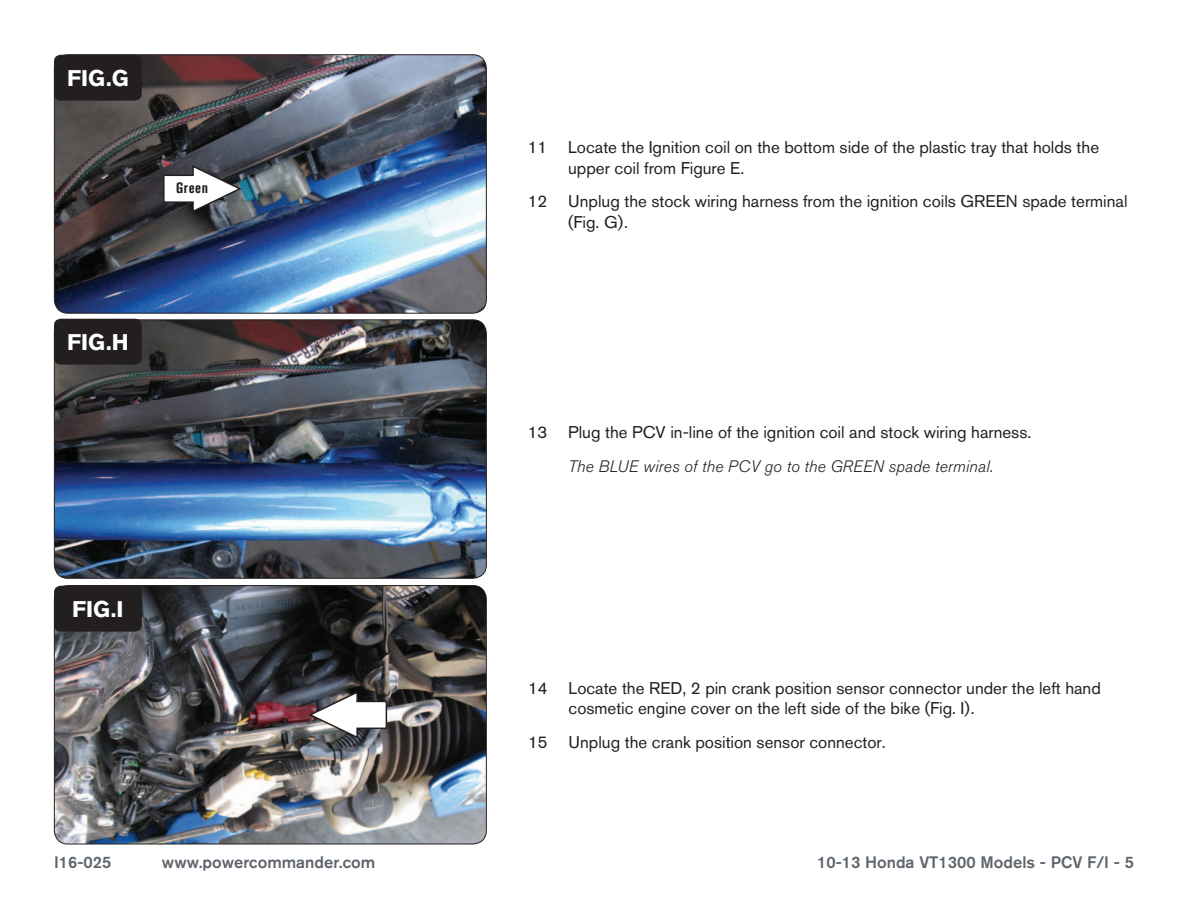
<style>
.page{position:relative;width:1188px;height:918px;background:#fff}
.page>*{position:absolute;margin:0;border:0;box-sizing:border-box;transform-origin:0 0}
.t1{font:700 22.5px "Akzidenz Grotesk BQ";color:#fff}
.Bodycopy{font:16.8px/20.2px "Akzidenz Grotesk BQ";color:#231f20}
.t2{font:500 16.5px "Akzidenz Grotesk BQ";color:#5e656c}
.Bodycopy-2{font:italic 300 16.5px "Akzidenz Grotesk BQ";letter-spacing:.01em;color:#231f20}
.Callouts{font:700 condensed 15px "Akzidenz Grotesk BQ";letter-spacing:.04em;color:#231f20}
</style>
<div class="page">
<img style="left:54px;top:55px;width:431px;height:257px">
<div style="left:54px;top:54px;width:433px;height:260px;border:1px solid #231f20;border-radius:14px"></div>
<img style="left:54px;top:320px;width:431px;height:258px">
<div style="left:54px;top:319px;width:433px;height:260px;border:1px solid #231f20;border-radius:14px"></div>
<div style="left:54px;top:55px;width:88px;height:46px;background:#231f20;border-radius:7px"></div>
<div style="left:54px;top:319px;width:88px;height:46px;background:#231f20;border-radius:7px"></div>
<svg style="left:162px;top:164px;width:81px;height:49px"></svg>
<img style="left:54px;top:586px;width:432px;height:258px">
<div style="left:54px;top:585px;width:433px;height:259px;border:1px solid #231f20;border-radius:14px"></div>
<div style="left:54px;top:586px;width:88px;height:46px;background:#231f20;border-radius:7px"></div>
<svg style="left:307px;top:690px;width:81px;height:50px"></svg>
<p class="t1" style="left:67px;top:65px;width:63px">FIG.G</p>
<p class="Callouts" style="left:176px;top:179px;width:34px">Green</p>
<p class="t1" style="left:67px;top:329px;width:63px">FIG.H</p>
<p class="t1" style="left:72px;top:596px;width:53px">FIG.I</p>
<p class="Bodycopy" style="left:568px;top:137px;width:532px;text-indent:-40px">11 Locate the Ignition coil on the bottom side of the plastic tray that holds the upper coil from Figure E.</p>
<p class="Bodycopy" style="left:568px;top:191px;width:561px;text-indent:-40px">12 Unplug the stock wiring harness from the ignition coils GREEN spade terminal (Fig. G).</p>
<p class="Bodycopy" style="left:528px;top:422px;width:505px">13 Plug the PCV in-line of the ignition coil and stock wiring harness.</p>
<p class="Bodycopy-2" style="left:568px;top:457px;width:427px">The BLUE wires of the PCV go to the GREEN spade terminal.</p>
<p class="Bodycopy" style="left:569px;top:678px;width:534px;text-indent:-40px">14 Locate the RED, 2 pin crank position sensor connector under the left hand cosmetic engine cover on the left side of the bike (Fig. I).</p>
<p class="Bodycopy" style="left:528px;top:732px;width:359px">15 Unplug the crank position sensor connector.</p>
<p class="t2" style="left:54px;top:852px;width:59px">I16-025</p>
<p class="t2" style="left:162px;top:852px;width:215px">www.powercommander.com</p>
<p class="t2" style="left:817px;top:852px;width:318px">10-13 Honda VT1300 Models - PCV F/I - 5</p>
</div>
